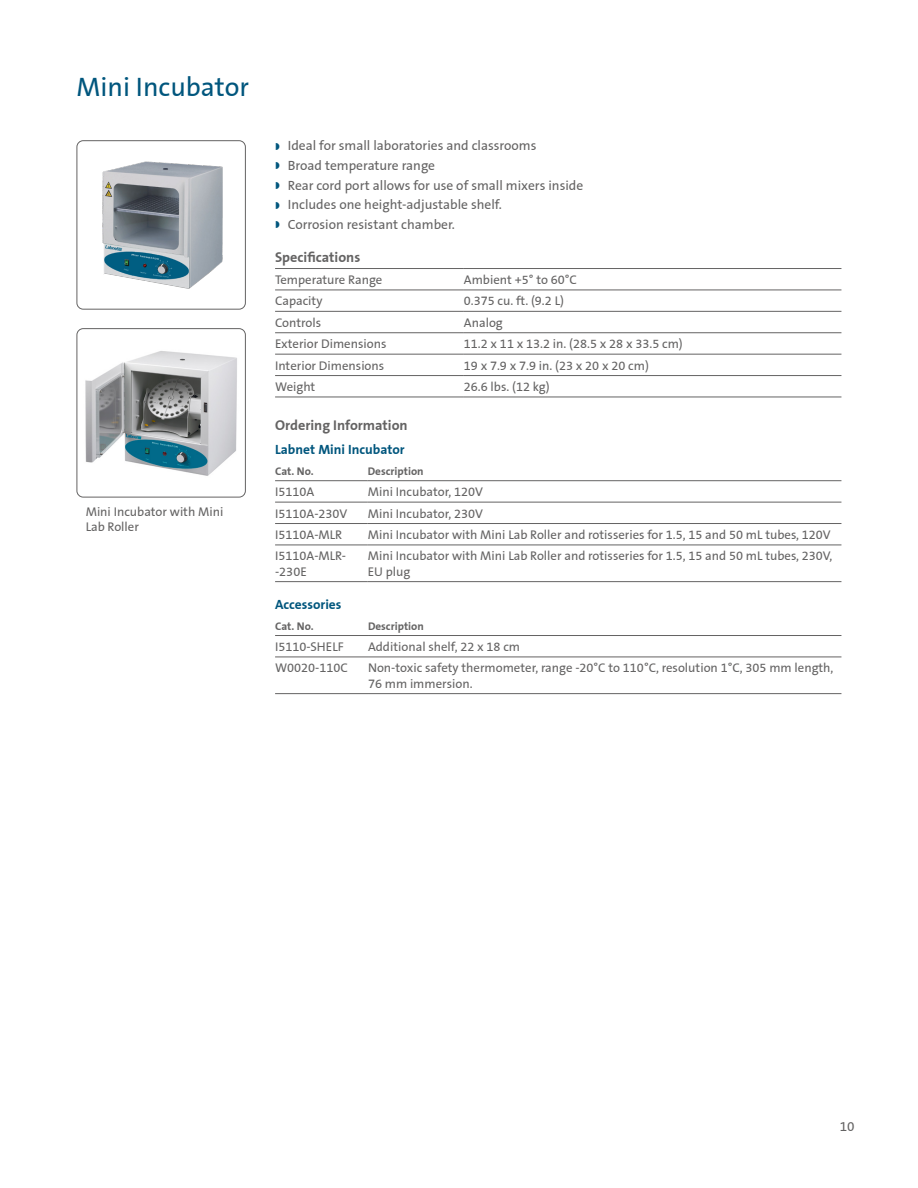
<style>
.page{position:relative;width:918px;height:1188px;background:#fff}
.page>*{position:absolute;margin:0;border:0;box-sizing:border-box;transform-origin:0 0}
.t1{font:27px "Corning Sans";color:#00567d}
.t2{font:700 14.25px "Corning Sans";color:#646363}
.t3{font:13.5px/19.6px "Corning Sans";color:#646363}
.t4{font:700 13.5px "Corning Sans";color:#00567d}
.t5{font:12.75px/15.3px "Corning Sans";color:#646363}
.t6{font:700 11.25px "Corning Sans";color:#646363}
</style>
<div class="page">
<hr style="left:275px;top:268px;width:189px;height:1px;background:#646363">
<hr style="left:464px;top:268px;width:377px;height:1px;background:#646363">
<hr style="left:275px;top:290px;width:189px;height:1px;background:#646363">
<hr style="left:464px;top:290px;width:377px;height:1px;background:#646363">
<hr style="left:275px;top:311px;width:189px;height:1px;background:#646363">
<hr style="left:464px;top:311px;width:377px;height:1px;background:#646363">
<hr style="left:275px;top:332px;width:189px;height:1px;background:#646363">
<hr style="left:464px;top:332px;width:377px;height:1px;background:#646363">
<hr style="left:275px;top:354px;width:189px;height:1px;background:#646363">
<hr style="left:464px;top:354px;width:377px;height:1px;background:#646363">
<hr style="left:275px;top:375px;width:189px;height:1px;background:#646363">
<hr style="left:464px;top:375px;width:377px;height:1px;background:#646363">
<hr style="left:275px;top:397px;width:189px;height:1px;background:#646363">
<hr style="left:464px;top:397px;width:377px;height:1px;background:#646363">
<hr style="left:275px;top:480px;width:93px;height:1px;background:#646363">
<hr style="left:368px;top:480px;width:473px;height:1px;background:#646363">
<hr style="left:275px;top:502px;width:93px;height:1px;background:#646363">
<hr style="left:368px;top:502px;width:473px;height:1px;background:#646363">
<hr style="left:275px;top:523px;width:93px;height:1px;background:#646363">
<hr style="left:368px;top:523px;width:473px;height:1px;background:#646363">
<hr style="left:275px;top:545px;width:93px;height:1px;background:#646363">
<hr style="left:368px;top:545px;width:473px;height:1px;background:#646363">
<hr style="left:275px;top:581px;width:93px;height:1px;background:#646363">
<hr style="left:368px;top:581px;width:473px;height:1px;background:#646363">
<hr style="left:275px;top:635px;width:93px;height:1px;background:#646363">
<hr style="left:368px;top:635px;width:473px;height:1px;background:#646363">
<hr style="left:275px;top:657px;width:93px;height:1px;background:#646363">
<hr style="left:368px;top:657px;width:473px;height:1px;background:#646363">
<hr style="left:275px;top:693px;width:93px;height:1px;background:#646363">
<hr style="left:368px;top:693px;width:473px;height:1px;background:#646363">
<img style="left:102px;top:161px;width:121px;height:128px">
<div style="left:77px;top:140px;width:169px;height:170px;border:1px solid #646363;border-radius:6px"></div>
<img style="left:85px;top:351px;width:152px;height:125px">
<div style="left:77px;top:328px;width:169px;height:169px;border:1px solid #646363;border-radius:6px"></div>
<h1 class="t1" style="left:77px;top:72px;width:174px">Mini Incubator</h1>
<p class="t5" style="left:86px;top:504px;width:139px">Mini Incubator with Mini<br>Lab Roller</p>
<p class="t3" style="left:288px;top:136px;width:297px">Ideal for small laboratories and classrooms<br>Broad temperature range<br>Rear cord port allows for use of small mixers inside Includes one height-adjustable shelf.<br>Corrosion resistant chamber.</p>
<p class="t2" style="left:275px;top:249px;width:87px">Specifications</p>
<p class="t5" style="left:275px;top:272px;width:109px">Temperature Range</p>
<p class="t5" style="left:464px;top:272px;width:115px">Ambient +5° to 60°C</p>
<p class="t5" style="left:275px;top:293px;width:49px">Capacity</p>
<p class="t5" style="left:464px;top:293px;width:102px">0.375 cu. ft. (9.2 L)</p>
<p class="t5" style="left:275px;top:315px;width:48px">Controls</p>
<p class="t5" style="left:464px;top:315px;width:40px">Analog</p>
<p class="t5" style="left:275px;top:336px;width:113px">Exterior Dimensions</p>
<p class="t5" style="left:464px;top:336px;width:220px">11.2 x 11 x 13.2 in. (28.5 x 28 x 33.5 cm)</p>
<p class="t5" style="left:275px;top:358px;width:111px">Interior Dimensions</p>
<p class="t5" style="left:464px;top:358px;width:186px">19 x 7.9 x 7.9 in. (23 x 20 x 20 cm)</p>
<p class="t5" style="left:275px;top:379px;width:42px">Weight</p>
<p class="t5" style="left:464px;top:379px;width:87px">26.6 lbs. (12 kg)</p>
<p class="t2" style="left:275px;top:417px;width:134px">Ordering Information</p>
<p class="t4" style="left:275px;top:442px;width:131px">Labnet Mini Incubator</p>
<p class="t6" style="left:275px;top:464px;width:40px">Cat. No.</p>
<p class="t6" style="left:368px;top:464px;width:57px">Description</p>
<p class="t5" style="left:275px;top:484px;width:41px">I5110A</p>
<p class="t5" style="left:368px;top:484px;width:117px">Mini Incubator, 120V</p>
<p class="t5" style="left:275px;top:506px;width:74px">I5110A-230V</p>
<p class="t5" style="left:368px;top:506px;width:117px">Mini Incubator, 230V</p>
<p class="t5" style="left:275px;top:527px;width:69px">I5110A-MLR</p>
<p class="t5" style="left:368px;top:527px;width:465px">Mini Incubator with Mini Lab Roller and rotisseries for 1.5, 15 and 50 mL tubes, 120V</p>
<p class="t5" style="left:275px;top:548px;width:72px">I5110A-MLR--230E</p>
<p class="t5" style="left:368px;top:548px;width:466px">Mini Incubator with Mini Lab Roller and rotisseries for 1.5, 15 and 50 mL tubes, 230V,<br>EU plug</p>
<p class="t4" style="left:275px;top:597px;width:68px">Accessories</p>
<p class="t6" style="left:275px;top:619px;width:40px">Cat. No.</p>
<p class="t6" style="left:368px;top:619px;width:57px">Description</p>
<p class="t5" style="left:275px;top:639px;width:70px">I5110-SHELF</p>
<p class="t5" style="left:368px;top:639px;width:154px">Additional shelf, 22 x 18 cm</p>
<p class="t5" style="left:275px;top:660px;width:74px">W0020-110C</p>
<p class="t5" style="left:368px;top:660px;width:467px">Non-toxic safety thermometer, range -20°C to 110°C, resolution 1°C, 305 mm length,<br>76 mm immersion.</p>
<p class="t3" style="left:840px;top:1117px;width:16px">10</p>
</div>
